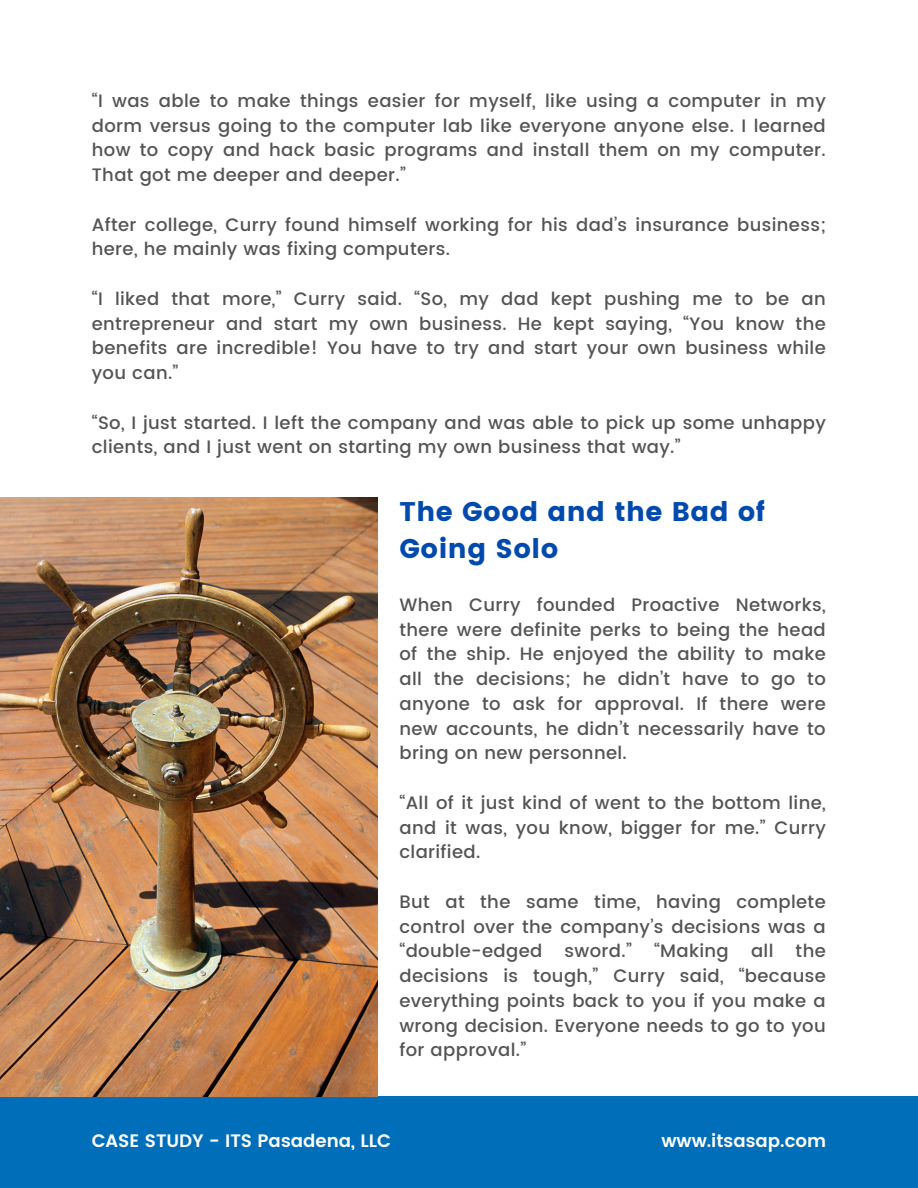
<style>
.page{position:relative;width:918px;height:1188px;background:#fff}
.page>*{position:absolute;margin:0;border:0;box-sizing:border-box;transform-origin:0 0}
.t1{font:27px/37.2px "Poppins";letter-spacing:.02em;color:#004aad}
.t2{font:500 18px/24.8px "Poppins";letter-spacing:.02em;color:#545454;text-align:justify}
.t3{font:600 18px "Poppins";color:#fff}
</style>
<div class="page">
<div style="left:0;top:1096px;width:918px;height:92px;background:#006eb9"></div>
<img style="left:0;top:498px;width:378px;height:598px">
<p class="t2" style="left:92px;top:88px;width:736px">“I was able to make things easier for myself, like using a computer in my dorm versus going to the computer lab like everyone anyone else. I learned how to copy and hack basic programs and install them on my computer.<br>That got me deeper and deeper.”</p>
<p class="t2" style="left:92px;top:212px;width:736px">After college, Curry found himself working for his dad’s insurance business; here, he mainly was fixing computers.</p>
<p class="t2" style="left:92px;top:286px;width:736px">“I liked that more,” Curry said. “So, my dad kept pushing me to be an entrepreneur and start my own business. He kept saying, “You know the benefits are incredible! You have to try and start your own business while you can.”</p>
<p class="t2" style="left:92px;top:410px;width:736px">“So, I just started. I left the company and was able to pick up some unhappy clients, and I just went on starting my own business that way.”</p>
<h1 class="t1" style="left:399px;top:493px;width:367px">The Good and the Bad of<br>Going Solo</h1>
<p class="t2" style="left:399px;top:592px;width:428px">When Curry founded Proactive Networks, there were definite perks to being the head of the ship. He enjoyed the ability to make all the decisions; he didn’t have to go to anyone to ask for approval. If there were new accounts, he didn’t necessarily have to bring on new personnel.</p>
<p class="t2" style="left:399px;top:790px;width:428px">“All of it just kind of went to the bottom line, and it was, you know, bigger for me.” Curry clarified.</p>
<p class="t2" style="left:399px;top:889px;width:428px">But at the same time, having complete control over the company’s decisions was a “double-edged sword.” “Making all the decisions is tough,” Curry said, “because everything points back to you if you make a wrong decision. Everyone needs to go to you for approval.”</p>
<p class="t3" style="left:92px;top:1130px;width:301px">CASE STUDY - ITS Pasadena, LLC</p>
<p class="t3" style="left:661px;top:1130px;width:166px">www.itsasap.com</p>
</div>
